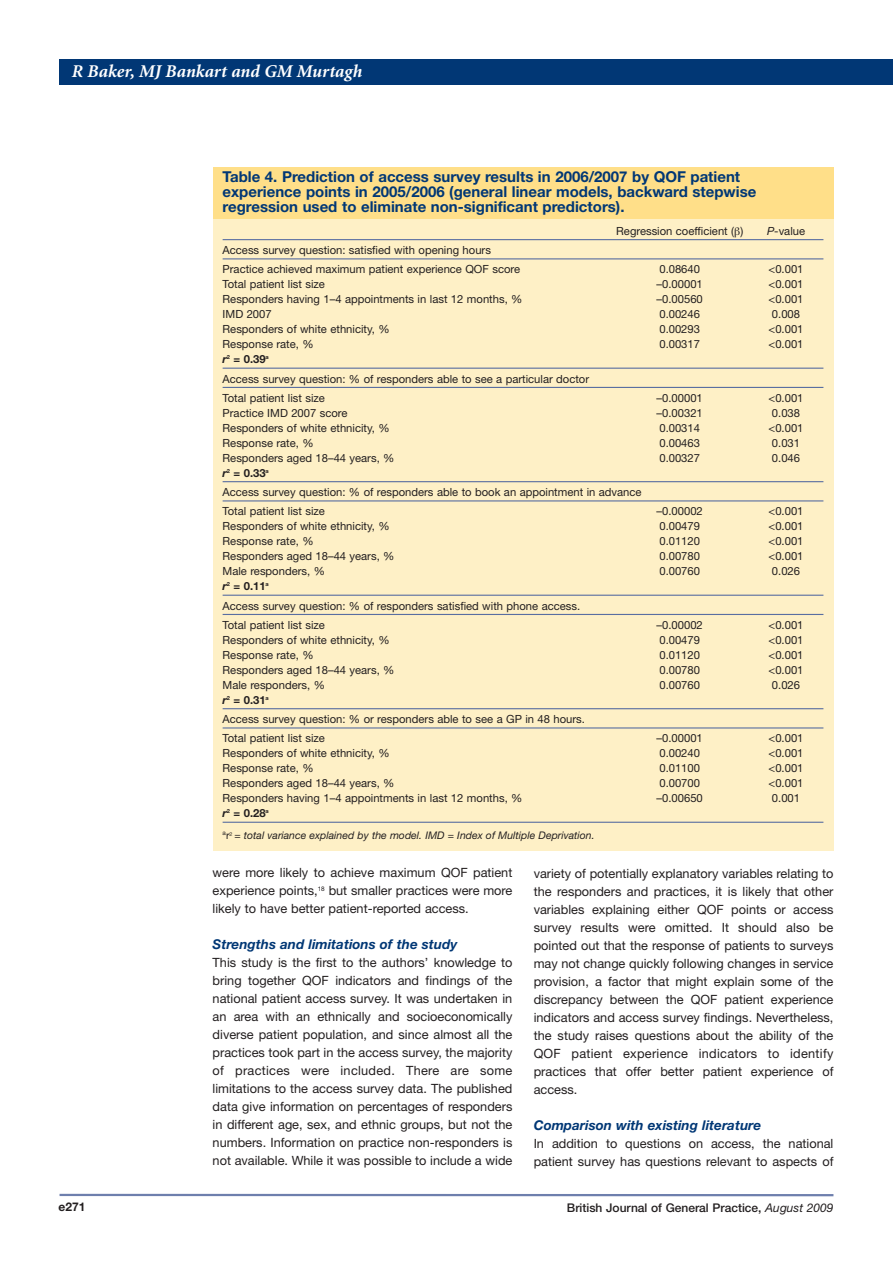
<style>
.page{position:relative;width:893px;height:1263px;background:#fff}
.page>*{position:absolute;margin:0;border:0;box-sizing:border-box;transform-origin:0 0}
.t1{font:italic 700 18px "Minion";color:#fff}
.t2{font:700 15px/15px "Helvetica Neue";color:#013775}
.t3{font:italic 700 13.5px "Helvetica Neue";color:#013775}
.t4{font:12.75px/18px "Helvetica Neue";color:#231f20;text-align:justify}
.t5{font:500 12px "Helvetica Neue";color:#231f20}
.t6{font:700 12px "Helvetica Neue";color:#231f20}
.t7{font:11.25px/19.2px "Helvetica Neue";color:#231f20}
.t8{font:700 11.25px "Helvetica Neue";color:#231f20}
.t9{font:italic 10.5px "Helvetica Neue";color:#231f20}
.s1{font-style:italic}
.s2{font-weight:700;font-style:italic}
.s3{font-weight:700}
.s4{font-style:normal}
.s5{font-weight:400;font-style:italic}
</style>
<div class="page">
<hr style="left:60px;top:1194px;width:773px;height:2px;background:#6e7fad">
<div style="left:60px;top:60px;width:833px;height:25px;background:#013775"></div>
<div style="left:213px;top:167px;width:620px;height:683px;background:#fef0c6"></div>
<hr style="left:223px;top:239px;width:600px;height:1px;background:#596ea1">
<hr style="left:223px;top:258px;width:600px;height:1px;background:#596ea1">
<hr style="left:223px;top:368px;width:600px;height:1px;background:#596ea1">
<hr style="left:223px;top:387px;width:600px;height:1px;background:#596ea1">
<hr style="left:223px;top:481px;width:600px;height:1px;background:#596ea1">
<hr style="left:223px;top:500px;width:600px;height:1px;background:#596ea1">
<hr style="left:223px;top:595px;width:600px;height:1px;background:#596ea1">
<hr style="left:223px;top:614px;width:600px;height:1px;background:#596ea1">
<hr style="left:223px;top:708px;width:600px;height:1px;background:#596ea1">
<hr style="left:223px;top:727px;width:600px;height:1px;background:#596ea1">
<hr style="left:223px;top:822px;width:600px;height:1px;background:#596ea1">
<div style="left:213px;top:167px;width:620px;height:51px;background:#ffdf89"></div>
<h1 class="t1" style="left:72px;top:64px;width:292px">R Baker, MJ Bankart and GM Murtagh</h1>
<h2 class="t2" style="left:223px;top:170px;width:535px">Table 4. Prediction of access survey results in 2006/2007 by QOF patient experience points in 2005/2006 (general linear models, backward stepwise regression used to eliminate non-significant predictors).</h2>
<p class="t7" style="left:223px;top:242px;width:299px">Access survey question: satisfied with opening hours<br>Practice achieved maximum patient experience QOF score</p>
<p class="t7" style="left:616px;top:222px;width:128px">Regression coefficient ( )</p>
<p class="t7" style="left:767px;top:222px;width:40px"><span class="s1">P</span>-value</p>
<p class="t7" style="left:659px;top:261px;width:42px">0.08640</p>
<p class="t7" style="left:769px;top:261px;width:36px">&lt;0.001</p>
<p class="t7" style="left:223px;top:276px;width:104px">Total patient list size</p>
<p class="t7" style="left:657px;top:276px;width:48px">–0.00001</p>
<p class="t7" style="left:769px;top:276px;width:36px">&lt;0.001</p>
<p class="t7" style="left:223px;top:291px;width:301px">Responders having 1–4 appointments in last 12 months, %</p>
<p class="t7" style="left:657px;top:291px;width:48px">–0.00560</p>
<p class="t7" style="left:769px;top:291px;width:36px">&lt;0.001</p>
<p class="t7" style="left:223px;top:306px;width:51px">IMD 2007</p>
<p class="t7" style="left:659px;top:306px;width:42px">0.00246</p>
<p class="t7" style="left:772px;top:306px;width:30px">0.008</p>
<p class="t7" style="left:223px;top:321px;width:169px">Responders of white ethnicity, %</p>
<p class="t7" style="left:659px;top:321px;width:42px">0.00293</p>
<p class="t7" style="left:769px;top:321px;width:36px">&lt;0.001</p>
<p class="t7" style="left:223px;top:336px;width:93px">Response rate, %</p>
<p class="t7" style="left:659px;top:336px;width:42px">0.00317</p>
<p class="t7" style="left:769px;top:336px;width:36px">&lt;0.001</p>
<p class="t7" style="left:223px;top:351px;width:368px"><span class="s2">r</span><sup>2</sup> <span class="s3">= 0.39</span><sup>a<br></sup>Access survey question: % of responders able to see a particular doctor<br>Total patient list size</p>
<p class="t7" style="left:657px;top:389px;width:48px">–0.00001</p>
<p class="t7" style="left:769px;top:389px;width:36px">&lt;0.001</p>
<p class="t7" style="left:223px;top:404px;width:126px">Practice IMD 2007 score</p>
<p class="t7" style="left:657px;top:404px;width:48px">–0.00321</p>
<p class="t7" style="left:772px;top:404px;width:30px">0.038</p>
<p class="t7" style="left:223px;top:419px;width:169px">Responders of white ethnicity, %</p>
<p class="t7" style="left:659px;top:419px;width:42px">0.00314</p>
<p class="t7" style="left:769px;top:419px;width:36px">&lt;0.001</p>
<p class="t7" style="left:223px;top:434px;width:93px">Response rate, %</p>
<p class="t7" style="left:659px;top:434px;width:42px">0.00463</p>
<p class="t7" style="left:772px;top:434px;width:30px">0.031</p>
<p class="t7" style="left:223px;top:449px;width:173px">Responders aged 18–44 years, %</p>
<p class="t7" style="left:659px;top:449px;width:42px">0.00327</p>
<p class="t7" style="left:772px;top:449px;width:30px">0.046</p>
<p class="t7" style="left:223px;top:464px;width:420px"><span class="s2">r</span><sup>2</sup> <span class="s3">= 0.33</span><sup>a<br></sup>Access survey question: % of responders able to book an appointment in advance<br>Total patient list size</p>
<p class="t7" style="left:657px;top:503px;width:48px">–0.00002</p>
<p class="t7" style="left:769px;top:503px;width:36px">&lt;0.001</p>
<p class="t7" style="left:223px;top:518px;width:169px">Responders of white ethnicity, %</p>
<p class="t7" style="left:659px;top:518px;width:42px">0.00479</p>
<p class="t7" style="left:769px;top:518px;width:36px">&lt;0.001</p>
<p class="t7" style="left:223px;top:533px;width:93px">Response rate, %</p>
<p class="t7" style="left:659px;top:533px;width:42px">0.01120</p>
<p class="t7" style="left:769px;top:533px;width:36px">&lt;0.001</p>
<p class="t7" style="left:223px;top:548px;width:173px">Responders aged 18–44 years, %</p>
<p class="t7" style="left:659px;top:548px;width:42px">0.00780</p>
<p class="t7" style="left:769px;top:548px;width:36px">&lt;0.001</p>
<p class="t7" style="left:223px;top:563px;width:104px">Male responders, %</p>
<p class="t7" style="left:659px;top:563px;width:42px">0.00760</p>
<p class="t7" style="left:772px;top:563px;width:30px">0.026</p>
<p class="t7" style="left:223px;top:578px;width:359px"><span class="s2">r</span><sup>2</sup> <span class="s3">= 0.11</span><sup>a<br></sup>Access survey question: % of responders satisfied with phone access.<br>Total patient list size</p>
<p class="t7" style="left:657px;top:616px;width:48px">–0.00002</p>
<p class="t7" style="left:769px;top:616px;width:36px">&lt;0.001</p>
<p class="t7" style="left:223px;top:631px;width:169px">Responders of white ethnicity, %</p>
<p class="t7" style="left:659px;top:631px;width:42px">0.00479</p>
<p class="t7" style="left:769px;top:631px;width:36px">&lt;0.001</p>
<p class="t7" style="left:223px;top:646px;width:93px">Response rate, %</p>
<p class="t7" style="left:659px;top:646px;width:42px">0.01120</p>
<p class="t7" style="left:769px;top:646px;width:36px">&lt;0.001</p>
<p class="t7" style="left:223px;top:661px;width:173px">Responders aged 18–44 years, %</p>
<p class="t7" style="left:659px;top:661px;width:42px">0.00780</p>
<p class="t7" style="left:769px;top:661px;width:36px">&lt;0.001</p>
<p class="t7" style="left:223px;top:676px;width:104px">Male responders, %</p>
<p class="t7" style="left:659px;top:676px;width:42px">0.00760</p>
<p class="t7" style="left:772px;top:676px;width:30px">0.026</p>
<p class="t7" style="left:223px;top:691px;width:364px"><span class="s2">r</span><sup>2</sup> <span class="s3">= 0.31</span><sup>a<br></sup>Access survey question: % or responders able to see a GP in 48 hours.<br>Total patient list size</p>
<p class="t7" style="left:657px;top:730px;width:48px">–0.00001</p>
<p class="t7" style="left:769px;top:730px;width:36px">&lt;0.001</p>
<p class="t7" style="left:223px;top:745px;width:169px">Responders of white ethnicity, %</p>
<p class="t7" style="left:659px;top:745px;width:42px">0.00240</p>
<p class="t7" style="left:769px;top:745px;width:36px">&lt;0.001</p>
<p class="t7" style="left:223px;top:760px;width:93px">Response rate, %</p>
<p class="t7" style="left:659px;top:760px;width:42px">0.01100</p>
<p class="t7" style="left:769px;top:760px;width:36px">&lt;0.001</p>
<p class="t7" style="left:223px;top:775px;width:173px">Responders aged 18–44 years, %</p>
<p class="t7" style="left:659px;top:775px;width:42px">0.00700</p>
<p class="t7" style="left:769px;top:775px;width:36px">&lt;0.001</p>
<p class="t7" style="left:223px;top:790px;width:301px">Responders having 1–4 appointments in last 12 months, %</p>
<p class="t7" style="left:657px;top:790px;width:48px">–0.00650</p>
<p class="t7" style="left:772px;top:790px;width:30px">0.001</p>
<p class="t8" style="left:223px;top:809px;width:48px"><span class="s1">r</span><sup>2</sup> = 0.28<sup>a</sup></p>
<p class="t9" style="left:223px;top:832px;width:374px"><sup>a</sup><span class="s4">r</span><sup>2</sup> = total variance explained by the model. IMD = Index of Multiple Deprivation.</p>
<p class="t6" style="left:58px;top:1202px;width:28px">e271</p>
<p class="t4" style="left:213px;top:865px;width:301px">were more likely to achieve maximum QOF patient experience points,<sup>18</sup> but smaller practices were more likely to have better patient-reported access.</p>
<p class="t3" style="left:213px;top:940px;width:246px">Strengths and limitations of the study</p>
<p class="t4" style="left:213px;top:955px;width:301px">This study is the first to the authors’ knowledge to bring together QOF indicators and findings of the national patient access survey. It was undertaken in an area with an ethnically and socioeconomically diverse patient population, and since almost all the practices took part in the access survey, the majority of practices were included. There are some limitations to the access survey data. The published data give information on percentages of responders in different age, sex, and ethnic groups, but not the numbers. Information on practice non-responders is not available. While it was possible to include a wide</p>
<p class="t4" style="left:534px;top:865px;width:301px">variety of potentially explanatory variables relating to the responders and practices, it is likely that other variables explaining either QOF points or access survey results were omitted. It should also be pointed out that the response of patients to surveys may not change quickly following changes in service provision, a factor that might explain some of the discrepancy between the QOF patient experience indicators and access survey findings. Nevertheless, the study raises questions about the ability of the QOF patient experience indicators to identify practices that offer better patient experience of access.</p>
<p class="t3" style="left:534px;top:1120px;width:229px">Comparison with existing literature</p>
<p class="t4" style="left:534px;top:1135px;width:301px">In addition to questions on access, the national patient survey has questions relevant to aspects of</p>
<p class="t5" style="left:567px;top:1203px;width:268px">British Journal of General Practice, <span class="s5">August 2009</span></p>
</div>
